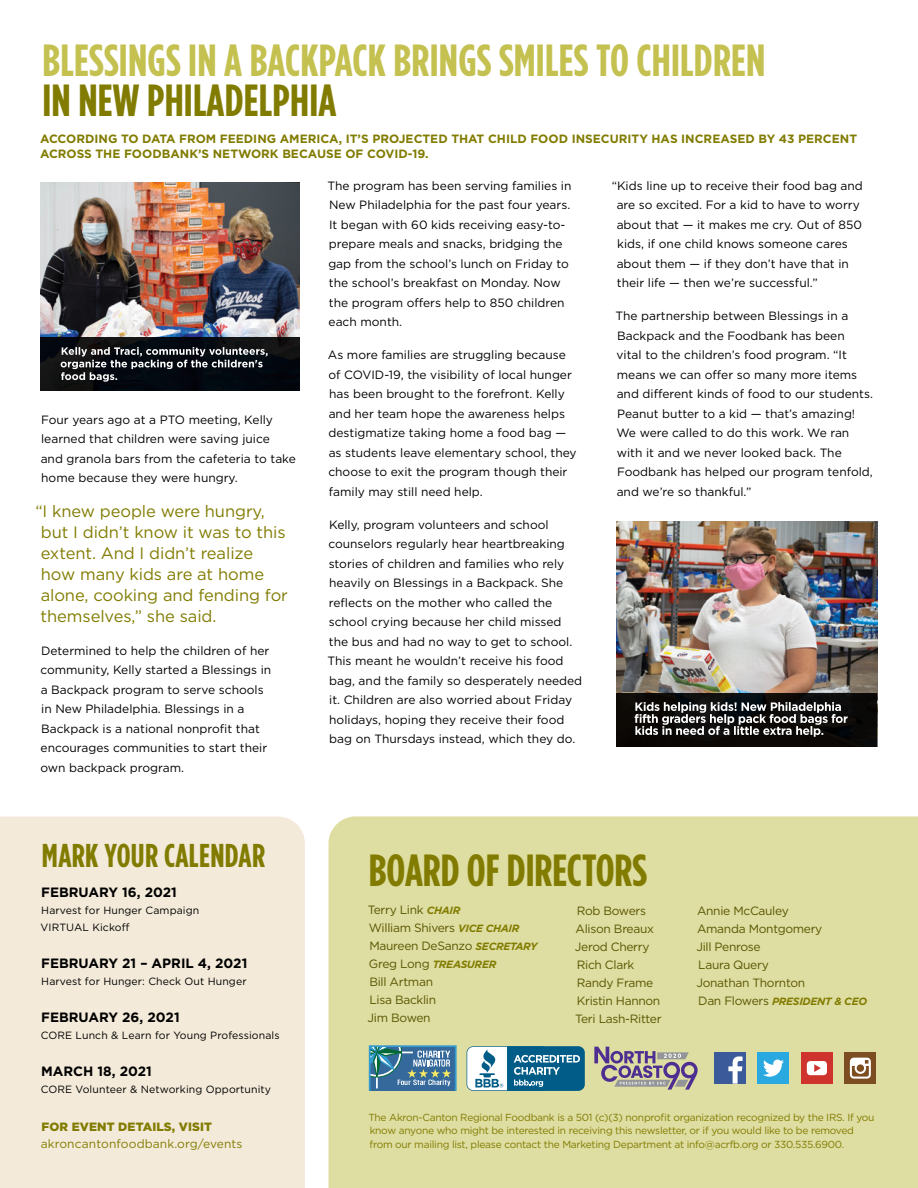
<style>
.page{position:relative;width:918px;height:1188px;background:#fff}
.page>*{position:absolute;margin:0;border:0;box-sizing:border-box;transform-origin:0 0}
.t1{font:700 45px "Gotham Condensed";letter-spacing:.005em;color:#c4c150}
.t2{font:700 45px "Gotham Condensed";color:#817c00}
.t3{font:700 33px "Gotham Condensed";letter-spacing:.01em;color:#817c00}
.t4{font:16.5px/21px "Gotham";letter-spacing:-.005em;color:#817c00}
.t5{font:700 13.5px "Gotham";color:#000}
.t6{font:12px/19.5px "Gotham";color:#000}
.t7{font:12px/18px "Gotham";letter-spacing:-.025em;color:#595600}
.t8{font:700 12px/15px "Gotham";color:#817c00}
.t9{font:12px "Gotham";letter-spacing:.01em;color:#817c00}
.t10{font:900 12px "Gotham";letter-spacing:.01em;color:#817c00}
.t11{font:10.5px/17px "Gotham";letter-spacing:.01em;color:#000}
.t12{font:italic 700 10.5px "Gotham";letter-spacing:-.025em;color:#817c00}
.t13{font:10.2px/13.5px "Gotham";letter-spacing:-.025em;color:#817c00}
.s1{font-weight:700;font-style:italic;font-size:10.5px;color:#817c00}
.s2{font-weight:400;font-style:normal;font-size:12px;color:#595600}
</style>
<div class="page">
<div style="left:0;top:816px;width:305px;height:372px;background:#f3ead9"></div>
<div style="left:328px;top:816px;width:590px;height:372px;background:#dedda2"></div>
<svg style="left:467px;top:1046px;width:118px;height:45px"></svg>
<div style="left:370px;top:1046px;width:86px;height:44px;background:#35699b"></div>
<hr style="left:376px;top:1046px;width:2px;height:42px;background:#fff">
<svg style="left:372px;top:1048px;width:79px;height:38px"></svg>
<div style="left:369px;top:1045px;width:88px;height:47px;border:2px solid #339bcd"></div>
<div style="left:714px;top:1052px;width:32px;height:32px;background:#3a5a99"></div>
<svg style="left:728px;top:1056px;width:15px;height:28px"></svg>
<div style="left:758px;top:1052px;width:31px;height:32px;background:#2aa9e0"></div>
<svg style="left:763px;top:1060px;width:21px;height:17px"></svg>
<div style="left:801px;top:1052px;width:32px;height:32px;background:#ce342d"></div>
<svg style="left:807px;top:1061px;width:20px;height:14px"></svg>
<div style="left:845px;top:1052px;width:31px;height:32px;background:#7c4d21"></div>
<svg style="left:850px;top:1058px;width:21px;height:21px"></svg>
<img style="left:616px;top:521px;width:262px;height:172px">
<div style="left:616px;top:693px;width:262px;height:54px;background:#0b0906"></div>
<img style="left:40px;top:182px;width:260px;height:155px">
<div style="left:40px;top:337px;width:260px;height:54px;background:linear-gradient(to bottom,#0f1013,#06090f)"></div>
<svg style="left:61px;top:347px;width:207px;height:35px;background:#36393f"></svg>
<svg style="left:635px;top:702px;width:213px;height:35px"></svg>
<svg style="left:594px;top:1047px;width:104px;height:43px;background:#aba29d"></svg>
<h1 class="t1" style="left:43px;top:34px;width:725px">BLESSINGS IN A BACKPACK BRINGS SMILES TO CHILDREN</h1>
<h1 class="t2" style="left:42px;top:73px;width:296px">IN NEW PHILADELPHIA</h1>
<p class="t8" style="left:40px;top:131px;width:819px">ACCORDING TO DATA FROM FEEDING AMERICA, IT’S PROJECTED THAT CHILD FOOD INSECURITY HAS INCREASED BY 43 PERCENT<br>ACROSS THE FOODBANK’S NETWORK BECAUSE OF COVID-19.</p>
<p class="t6" style="left:41px;top:410px;width:257px">Four years ago at a PTO meeting, Kelly learned that children were saving juice<br>and granola bars from the cafeteria to take home because they were hungry.</p>
<h3 class="t4" style="left:41px;top:500px;width:249px;text-indent:-5px">“I knew people were hungry, but I didn’t know it was to this extent. And I didn’t realize how many kids are at home alone, cooking and fending for themselves,” she said.</h3>
<p class="t6" style="left:40px;top:641px;width:232px">Determined to help the children of her community, Kelly started a Blessings in a Backpack program to serve schools in New Philadelphia. Blessings in a Backpack is a national nonprofit that encourages communities to start their own backpack program.</p>
<h2 class="t3" style="left:42px;top:836px;width:225px">MARK YOUR CALENDAR</h2>
<p class="t5" style="left:41px;top:883px;width:137px">FEBRUARY 16, 2021</p>
<p class="t11" style="left:41px;top:902px;width:160px">Harvest for Hunger Campaign<br>VIRTUAL Kickoff</p>
<p class="t5" style="left:41px;top:954px;width:208px">FEBRUARY 21 – APRIL 4, 2021</p>
<p class="t11" style="left:41px;top:973px;width:207px">Harvest for Hunger: Check Out Hunger</p>
<p class="t5" style="left:41px;top:1009px;width:140px">FEBRUARY 26, 2021</p>
<p class="t11" style="left:41px;top:1027px;width:240px">CORE Lunch &amp; Learn for Young Professionals</p>
<p class="t5" style="left:41px;top:1063px;width:112px">MARCH 18, 2021</p>
<p class="t11" style="left:41px;top:1081px;width:232px">CORE Volunteer &amp; Networking Opportunity</p>
<p class="t10" style="left:42px;top:1118px;width:172px">FOR EVENT DETAILS, VISIT</p>
<p class="t9" style="left:41px;top:1136px;width:203px">akroncantonfoodbank.org/events</p>
<p class="t6" style="left:328px;top:176px;width:245px">The program has been serving families in New Philadelphia for the past four years.<br>It began with 60 kids receiving easy-to&shy;prepare meals and snacks, bridging the gap from the school’s lunch on Friday to the school’s breakfast on Monday. Now the program offers help to 850 children each month.</p>
<p class="t6" style="left:328px;top:345px;width:250px">As more families are struggling because of COVID-19, the visibility of local hunger has been brought to the forefront. Kelly and her team hope the awareness helps destigmatize taking home a food bag — as students leave elementary school, they choose to exit the program though their family may still need help.</p>
<p class="t6" style="left:328px;top:515px;width:256px">Kelly, program volunteers and school counselors regularly hear heartbreaking stories of children and families who rely heavily on Blessings in a Backpack. She reflects on the mother who called the school crying because her child missed the bus and had no way to get to school.<br>This meant he wouldn’t receive his food bag, and the family so desperately needed it. Children are also worried about Friday holidays, hoping they receive their food bag on Thursdays instead, which they do.</p>
<p class="t6" style="left:617px;top:176px;width:248px;text-indent:-5px">“Kids line up to receive their food bag and are so excited. For a kid to have to worry about that — it makes me cry. Out of 850 kids, if one child knows someone cares about them — if they don’t have that in their life — then we’re successful.”</p>
<p class="t6" style="left:616px;top:306px;width:259px">The partnership between Blessings in a Backpack and the Foodbank has been<br>vital to the children’s food program. “It means we can offer so many more items and different kinds of food to our students.<br>Peanut butter to a kid — that’s amazing!<br>We were called to do this work. We ran with it and we never looked back. The Foodbank has helped our program tenfold, and we’re so thankful.”</p>
<h1 class="t2" style="left:369px;top:844px;width:280px">BOARD OF DIRECTORS</h1>
<p class="t7" style="left:368px;top:901px;width:171px">Terry Link <span class="s1">CHAIR<br></span>William Shivers <span class="s1">VICE CHAIR<br></span>Maureen DeSanzo <span class="s1">SECRETARY</span></p>
<p class="t12" style="left:369px;top:957px;width:129px"><span class="s2">Greg Long</span> TREASURER</p>
<p class="t7" style="left:368px;top:973px;width:70px">Bill Artman<br>Lisa Backlin<br>Jim Bowen</p>
<p class="t7" style="left:575px;top:901px;width:88px">Rob Bowers<br>Alison Breaux<br>Jerod Cherry<br>Rich Clark<br>Randy Frame<br>Kristin Hannon<br>Teri Lash-Ritter</p>
<p class="t7" style="left:696px;top:901px;width:127px">Annie McCauley<br>Amanda Montgomery<br>Jill Penrose<br>Laura Query<br>Jonathan Thornton</p>
<p class="t12" style="left:698px;top:994px;width:170px"><span class="s2">Dan Flowers</span> PRESIDENT &amp; CEO</p>
<p class="t13" style="left:368px;top:1110px;width:508px">The Akron-Canton Regional Foodbank is a 501 (c)(3) nonprofit organization recognized by the IRS. If you know anyone who might be interested in receiving this newsletter, or if you would like to be removed from our mailing list, please contact the Marketing Department at info@acrfb.org or 330.535.6900.</p>
</div>
